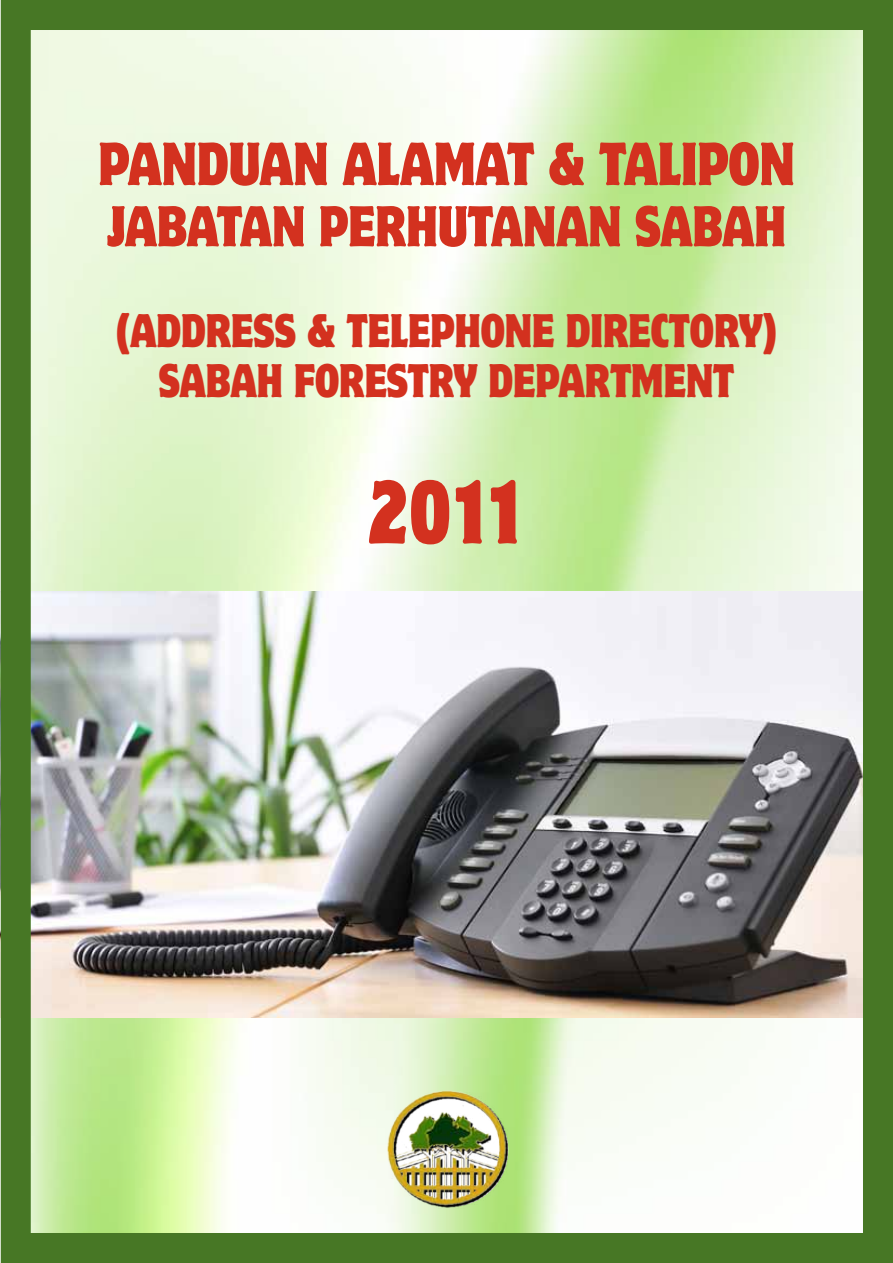
<style>
.page{position:relative;width:893px;height:1263px;background:#fff}
.page>*{position:absolute;margin:0;border:0;box-sizing:border-box;transform-origin:0 0}
.t1{font:condensed 79.5px "Motter Corpus Std";color:#d3311f}
.t2{font:condensed 54px "Motter Corpus Std";color:#d3311f}
.t3{font:condensed 51px "Motter Corpus Std";color:#d3311f}
.t4{font:condensed 42px/50.4px "Motter Corpus Std";color:#d3311f;text-align:center}
</style>
<div class="page">
<svg style="left:389px;top:1206px;width:119px;height:3px"></svg>
<img style="left:383px;top:1084px;width:127px;height:122px">
<img style="left:32px;top:591px;width:830px;height:427px">
<div style="left:1px;top:0;width:892px;height:1263px;border:30px solid #477725"></div>
<p class="t2" style="left:98px;top:131px;width:698px">PANDUAN ALAMAT &amp; TALIPON</p>
<p class="t3" style="left:107px;top:196px;width:680px">JABATAN PERHUTANAN SABAH</p>
<p class="t4" style="left:114px;top:306px;width:666px">(ADDRESS &amp; TELEPHONE DIRECTORY)<br>SABAH FORESTRY DEPARTMENT</p>
<h1 class="t1" style="left:366px;top:464px;width:162px">2011</h1>
</div>
